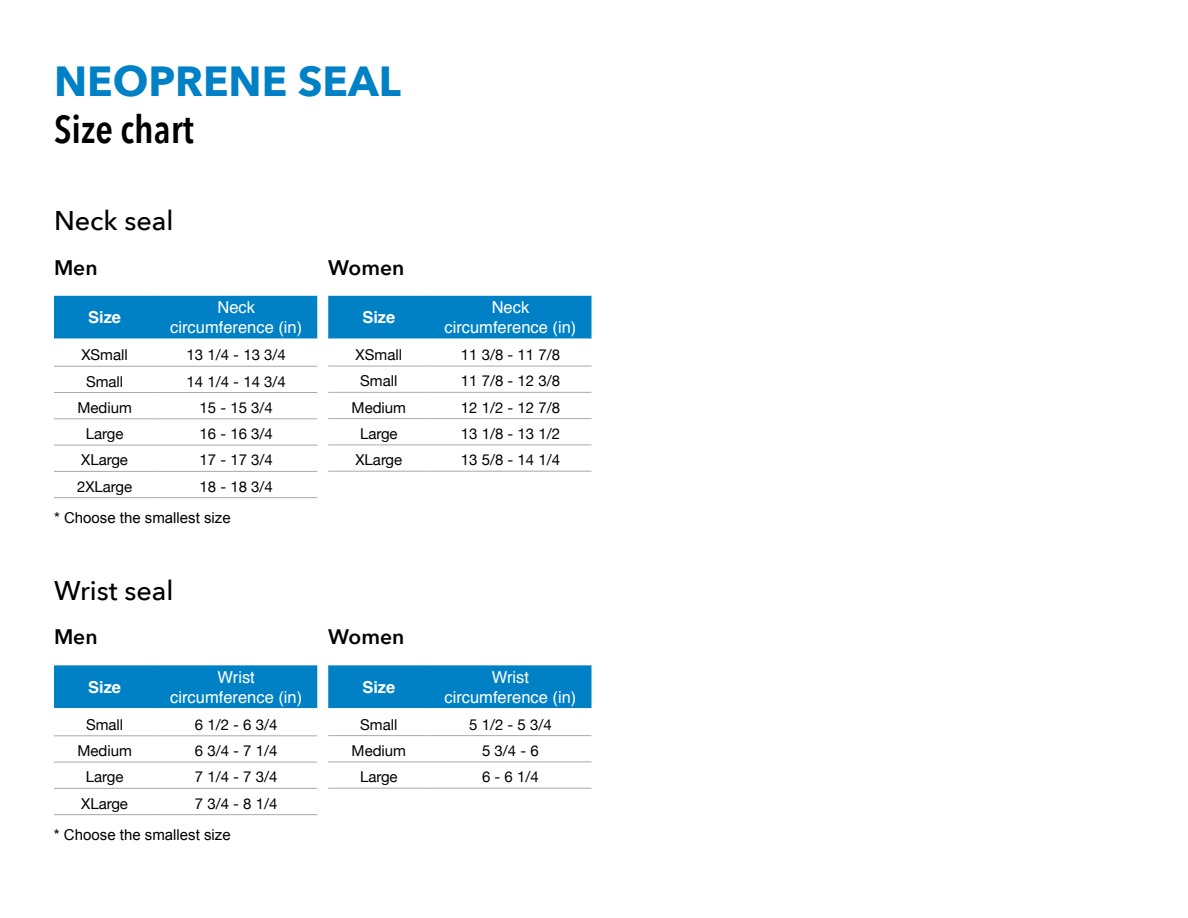
<style>
.page{position:relative;width:1188px;height:918px;background:#fff}
.page>*{position:absolute;margin:0;border:0;box-sizing:border-box;transform-origin:0 0}
.t1{font:700 42px "Avenir Next";color:#0081c6}
.t2{font:600 39px "Avenir Next Condensed";color:#000}
.t3{font:500 27px "Avenir Next";color:#000}
.t4{font:600 21px "Avenir Next";color:#000}
.t5{font:16.5px/19.8px "Helvetica";color:#fff;text-align:center}
.t6{font:700 16.5px "Helvetica";color:#fff}
.t7{font:15px "Helvetica Neue";color:#000}
.t8{font:15px "Arial";color:#000}
</style>
<div class="page">
<div style="left:54px;top:665px;width:263px;height:43px;background:#0081c6"></div>
<hr style="left:54px;top:736px;width:101px;height:1px;background:#a7a9ac">
<hr style="left:155px;top:736px;width:162px;height:1px;background:#a7a9ac">
<hr style="left:54px;top:762px;width:101px;height:1px;background:#a7a9ac">
<hr style="left:155px;top:762px;width:162px;height:1px;background:#a7a9ac">
<hr style="left:54px;top:788px;width:101px;height:1px;background:#a7a9ac">
<hr style="left:155px;top:788px;width:162px;height:1px;background:#a7a9ac">
<hr style="left:54px;top:814px;width:101px;height:1px;background:#a7a9ac">
<hr style="left:155px;top:814px;width:162px;height:1px;background:#a7a9ac">
<div style="left:54px;top:296px;width:263px;height:42px;background:#0081c6"></div>
<hr style="left:54px;top:366px;width:101px;height:1px;background:#a7a9ac">
<hr style="left:155px;top:366px;width:162px;height:1px;background:#a7a9ac">
<hr style="left:54px;top:392px;width:101px;height:1px;background:#a7a9ac">
<hr style="left:155px;top:392px;width:162px;height:1px;background:#a7a9ac">
<hr style="left:54px;top:419px;width:101px;height:1px;background:#a7a9ac">
<hr style="left:155px;top:419px;width:162px;height:1px;background:#a7a9ac">
<hr style="left:54px;top:445px;width:101px;height:1px;background:#a7a9ac">
<hr style="left:155px;top:445px;width:162px;height:1px;background:#a7a9ac">
<hr style="left:54px;top:471px;width:101px;height:1px;background:#a7a9ac">
<hr style="left:155px;top:471px;width:162px;height:1px;background:#a7a9ac">
<hr style="left:54px;top:497px;width:101px;height:1px;background:#a7a9ac">
<hr style="left:155px;top:497px;width:162px;height:1px;background:#a7a9ac">
<div style="left:328px;top:665px;width:263px;height:43px;background:#0081c6"></div>
<hr style="left:328px;top:735px;width:101px;height:1px;background:#a7a9ac">
<hr style="left:429px;top:735px;width:162px;height:1px;background:#a7a9ac">
<hr style="left:328px;top:762px;width:101px;height:1px;background:#a7a9ac">
<hr style="left:429px;top:762px;width:162px;height:1px;background:#a7a9ac">
<hr style="left:328px;top:788px;width:101px;height:1px;background:#a7a9ac">
<hr style="left:429px;top:788px;width:162px;height:1px;background:#a7a9ac">
<div style="left:328px;top:296px;width:263px;height:42px;background:#0081c6"></div>
<hr style="left:328px;top:366px;width:101px;height:1px;background:#a7a9ac">
<hr style="left:429px;top:366px;width:162px;height:1px;background:#a7a9ac">
<hr style="left:328px;top:392px;width:101px;height:1px;background:#a7a9ac">
<hr style="left:429px;top:392px;width:162px;height:1px;background:#a7a9ac">
<hr style="left:328px;top:418px;width:101px;height:1px;background:#a7a9ac">
<hr style="left:429px;top:418px;width:162px;height:1px;background:#a7a9ac">
<hr style="left:328px;top:445px;width:101px;height:1px;background:#a7a9ac">
<hr style="left:429px;top:445px;width:162px;height:1px;background:#a7a9ac">
<hr style="left:328px;top:471px;width:101px;height:1px;background:#a7a9ac">
<hr style="left:429px;top:471px;width:162px;height:1px;background:#a7a9ac">
<h1 class="t1" style="left:54px;top:45px;width:348px">NEOPRENE SEAL</h1>
<h2 class="t2" style="left:54px;top:95px;width:141px">Size chart</h2>
<h3 class="t3" style="left:54px;top:198px;width:121px">Neck seal</h3>
<h3 class="t4" style="left:54px;top:249px;width:45px">Men</h3>
<p class="t6" style="left:88px;top:304px;width:35px">Size</p>
<p class="t5" style="left:170px;top:298px;width:134px">Neck circumference (in)</p>
<p class="t7" style="left:81px;top:344px;width:48px">XSmall</p>
<p class="t7" style="left:187px;top:344px;width:101px">13 1/4 - 13 3/4</p>
<p class="t7" style="left:86px;top:370px;width:39px">Small</p>
<p class="t7" style="left:187px;top:370px;width:101px">14 1/4 - 14 3/4</p>
<p class="t7" style="left:77px;top:397px;width:56px">Medium</p>
<p class="t7" style="left:200px;top:397px;width:75px">15 - 15 3/4</p>
<p class="t7" style="left:86px;top:423px;width:39px">Large</p>
<p class="t7" style="left:200px;top:423px;width:75px">16 - 16 3/4</p>
<p class="t7" style="left:81px;top:449px;width:48px">XLarge</p>
<p class="t7" style="left:200px;top:449px;width:75px">17 - 17 3/4</p>
<p class="t7" style="left:77px;top:476px;width:57px">2XLarge</p>
<p class="t7" style="left:200px;top:476px;width:75px">18 - 18 3/4</p>
<p class="t8" style="left:54px;top:508px;width:178px">* Choose the smallest size</p>
<h3 class="t3" style="left:54px;top:568px;width:121px">Wrist seal</h3>
<h3 class="t4" style="left:54px;top:619px;width:45px">Men</h3>
<p class="t6" style="left:88px;top:674px;width:35px">Size</p>
<p class="t5" style="left:170px;top:668px;width:134px">Wrist circumference (in)</p>
<p class="t7" style="left:86px;top:714px;width:39px">Small</p>
<p class="t7" style="left:195px;top:714px;width:84px">6 1/2 - 6 3/4</p>
<p class="t7" style="left:77px;top:740px;width:56px">Medium</p>
<p class="t7" style="left:195px;top:740px;width:84px">6 3/4 - 7 1/4</p>
<p class="t7" style="left:86px;top:766px;width:39px">Large</p>
<p class="t7" style="left:195px;top:766px;width:84px">7 1/4 - 7 3/4</p>
<p class="t7" style="left:81px;top:792px;width:48px">XLarge</p>
<p class="t7" style="left:195px;top:792px;width:84px">7 3/4 - 8 1/4</p>
<p class="t8" style="left:54px;top:825px;width:178px">* Choose the smallest size</p>
<h3 class="t4" style="left:328px;top:249px;width:78px">Women</h3>
<p class="t6" style="left:362px;top:304px;width:35px">Size</p>
<p class="t5" style="left:444px;top:298px;width:134px">Neck circumference (in)</p>
<p class="t7" style="left:356px;top:344px;width:48px">XSmall</p>
<p class="t7" style="left:461px;top:344px;width:101px">11 3/8 - 11 7/8</p>
<p class="t7" style="left:360px;top:370px;width:39px">Small</p>
<p class="t7" style="left:461px;top:370px;width:101px">11 7/8 - 12 3/8</p>
<p class="t7" style="left:352px;top:396px;width:56px">Medium</p>
<p class="t7" style="left:461px;top:396px;width:101px">12 1/2 - 12 7/8</p>
<p class="t7" style="left:360px;top:423px;width:39px">Large</p>
<p class="t7" style="left:461px;top:423px;width:101px">13 1/8 - 13 1/2</p>
<p class="t7" style="left:355px;top:449px;width:48px">XLarge</p>
<p class="t7" style="left:461px;top:449px;width:101px">13 5/8 - 14 1/4</p>
<h3 class="t4" style="left:328px;top:619px;width:78px">Women</h3>
<p class="t6" style="left:362px;top:674px;width:35px">Size</p>
<p class="t5" style="left:444px;top:668px;width:134px">Wrist circumference (in)</p>
<p class="t7" style="left:360px;top:713px;width:39px">Small</p>
<p class="t7" style="left:469px;top:713px;width:84px">5 1/2 - 5 3/4</p>
<p class="t7" style="left:352px;top:740px;width:56px">Medium</p>
<p class="t7" style="left:482px;top:740px;width:58px">5 3/4 - 6</p>
<p class="t7" style="left:360px;top:766px;width:39px">Large</p>
<p class="t7" style="left:482px;top:766px;width:58px">6 - 6 1/4</p>
</div>
